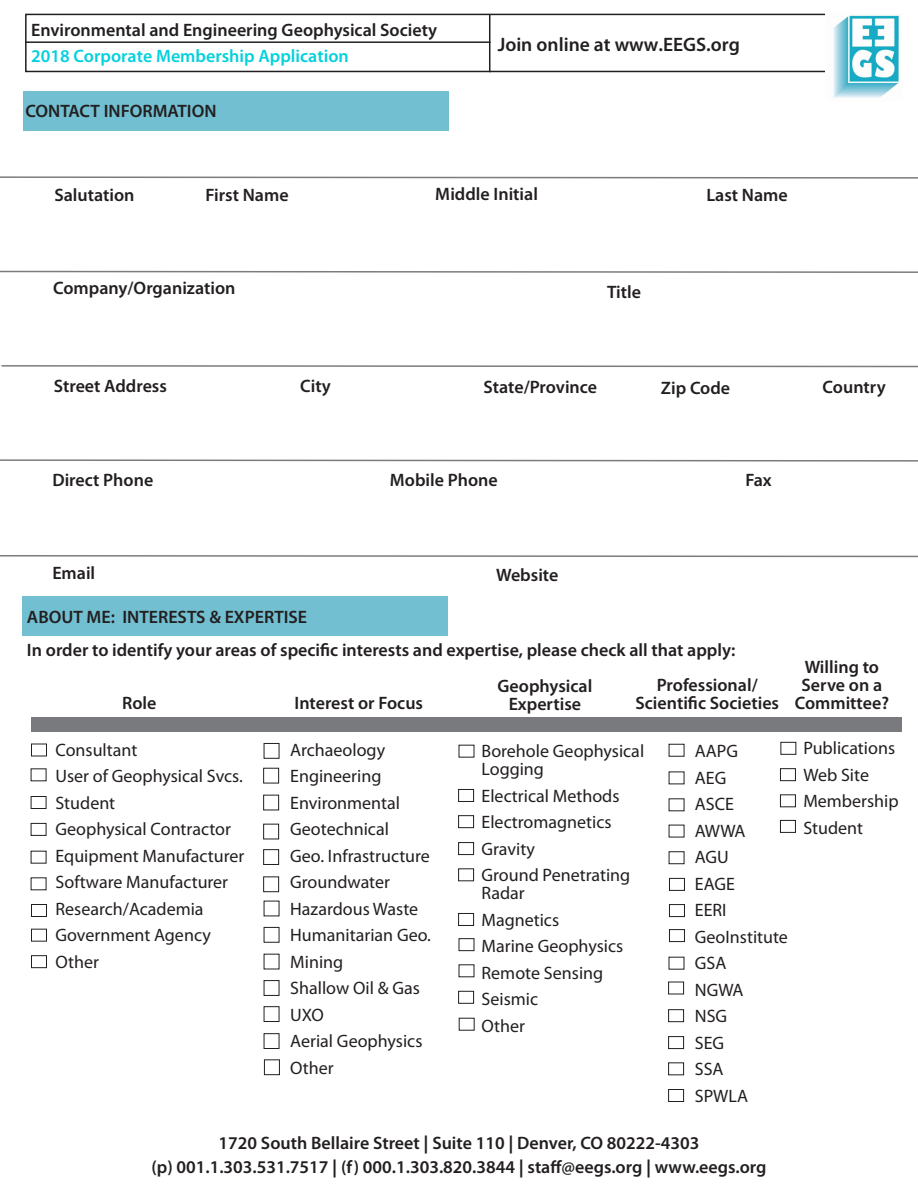
<style>
.page{position:relative;width:918px;height:1188px;background:#fff}
.page>*{position:absolute;margin:0;border:0;box-sizing:border-box;transform-origin:0 0}
.t1{font:600 19.5px "Myriad Pro";color:#231f20}
.Head{font:600 18px/18px "Myriad Pro";color:#231f20;text-align:center}
.Body_2{font:18px/18px "Myriad Pro";color:#231f20}
.t2{font:600 18px "Myriad Pro";color:#03d1dc}
.s1{color:#fff}
.s2{font-weight:700}
</style>
<div class="page">
<div style="left:25px;top:14px;width:827px;height:58px;border:2px solid #231f20"></div>
<img style="left:826px;top:14px;width:73px;height:84px">
<hr style="left:489px;top:15px;width:1px;height:57px;background:#231f20">
<hr style="left:25px;top:41px;width:465px;height:2px;background:#231f20">
<div style="left:22px;top:597px;width:426px;height:39px;background:#72bfd1"></div>
<div style="left:23px;top:92px;width:426px;height:39px;background:#72bfd1"></div>
<svg style="left:1px;top:365px;width:917px;height:3px"></svg>
<svg style="left:0;top:459px;width:918px;height:3px"></svg>
<svg style="left:0;top:270px;width:918px;height:3px"></svg>
<svg style="left:0;top:176px;width:918px;height:3px"></svg>
<svg style="left:0;top:555px;width:918px;height:3px"></svg>
<div style="left:31px;top:744px;width:16px;height:12px;border:1px solid #231f20"></div>
<div style="left:31px;top:929px;width:16px;height:12px;border:1px solid #231f20"></div>
<div style="left:31px;top:904px;width:16px;height:13px;border:1px solid #231f20"></div>
<div style="left:31px;top:823px;width:15px;height:13px;border:1px solid #231f20"></div>
<div style="left:31px;top:796px;width:15px;height:13px;border:1px solid #231f20"></div>
<div style="left:31px;top:955px;width:16px;height:13px;border:1px solid #231f20"></div>
<div style="left:668px;top:1089px;width:16px;height:13px;border:1px solid #231f20"></div>
<div style="left:668px;top:1063px;width:16px;height:12px;border:1px solid #231f20"></div>
<div style="left:668px;top:1036px;width:16px;height:13px;border:1px solid #231f20"></div>
<div style="left:668px;top:1009px;width:16px;height:13px;border:1px solid #231f20"></div>
<div style="left:668px;top:982px;width:16px;height:12px;border:1px solid #231f20"></div>
<div style="left:669px;top:904px;width:16px;height:13px;border:1px solid #231f20"></div>
<div style="left:669px;top:878px;width:16px;height:13px;border:1px solid #231f20"></div>
<div style="left:669px;top:852px;width:15px;height:12px;border:1px solid #231f20"></div>
<div style="left:669px;top:744px;width:15px;height:12px;border:1px solid #231f20"></div>
<div style="left:669px;top:929px;width:16px;height:13px;border:1px solid #231f20"></div>
<div style="left:459px;top:938px;width:15px;height:13px;border:1px solid #231f20"></div>
<div style="left:458px;top:913px;width:16px;height:13px;border:1px solid #231f20"></div>
<div style="left:458px;top:869px;width:16px;height:12px;border:1px solid #231f20"></div>
<div style="left:458px;top:842px;width:16px;height:13px;border:1px solid #231f20"></div>
<div style="left:458px;top:815px;width:16px;height:13px;border:1px solid #231f20"></div>
<div style="left:458px;top:789px;width:16px;height:13px;border:1px solid #231f20"></div>
<div style="left:780px;top:795px;width:16px;height:12px;border:1px solid #231f20"></div>
<div style="left:780px;top:768px;width:16px;height:13px;border:1px solid #231f20"></div>
<div style="left:781px;top:742px;width:15px;height:13px;border:1px solid #231f20"></div>
<div style="left:31px;top:717px;width:871px;height:15px;background:#787a7d"></div>
<div style="left:780px;top:820px;width:16px;height:13px;border:1px solid #231f20"></div>
<div style="left:264px;top:927px;width:15px;height:15px;border:1px solid #231f20"></div>
<div style="left:263px;top:877px;width:16px;height:15px;border:1px solid #231f20"></div>
<div style="left:263px;top:849px;width:16px;height:16px;border:1px solid #231f20"></div>
<div style="left:263px;top:824px;width:16px;height:15px;border:1px solid #231f20"></div>
<div style="left:263px;top:795px;width:16px;height:15px;border:1px solid #231f20"></div>
<div style="left:263px;top:768px;width:16px;height:15px;border:1px solid #231f20"></div>
<div style="left:264px;top:1033px;width:15px;height:16px;border:1px solid #231f20"></div>
<div style="left:264px;top:1006px;width:15px;height:16px;border:1px solid #231f20"></div>
<div style="left:264px;top:980px;width:15px;height:16px;border:1px solid #231f20"></div>
<div style="left:264px;top:1060px;width:16px;height:15px;border:1px solid #231f20"></div>
<div style="left:458px;top:991px;width:16px;height:12px;border:1px solid #231f20"></div>
<p class="Head" style="left:31px;top:20px;width:408px">Environmental and Engineering Geophysical Society</p>
<p class="t2" style="left:31px;top:45px;width:319px">2018 Corporate Membership Application</p>
<p class="Head" style="left:26px;top:102px;width:193px">CONTACT INFORMATION</p>
<p class="t1" style="left:498px;top:32px;width:244px">Join online at www.EEGS.org</p>
<p class="Head" style="left:45px;top:186px;width:91px"><span class="s1">S</span>Salutation</p>
<p class="Head" style="left:205px;top:186px;width:85px">First Name</p>
<p class="Head" style="left:426px;top:185px;width:114px"><span class="s1">S</span>Middle Initial</p>
<p class="Head" style="left:697px;top:186px;width:92px"><span class="s1">L</span>Last Name</p>
<p class="Head" style="left:45px;top:278px;width:192px"><span class="s1">L</span>Company/Organization</p>
<p class="Head" style="left:600px;top:283px;width:43px"><span class="s1">L</span>Title</p>
<p class="Head" style="left:45px;top:376px;width:124px"><span class="s1">L</span>Street Address</p>
<p class="Head" style="left:292px;top:377px;width:40px"><span class="s1">L</span>City</p>
<p class="Head" style="left:475px;top:377px;width:124px"><span class="s1">L</span>State/Province</p>
<p class="Head" style="left:652px;top:379px;width:80px"><span class="s1">L</span>Zip Code</p>
<p class="Head" style="left:814px;top:377px;width:73px"><span class="s1">L</span>Country</p>
<p class="Head" style="left:381px;top:471px;width:118px"><span class="s1">L</span>Mobile Phone</p>
<p class="Head" style="left:43px;top:471px;width:111px"><span class="s1">L</span>Direct Phone</p>
<p class="Head" style="left:736px;top:471px;width:37px"><span class="s1">L</span>Fax</p>
<p class="Head" style="left:43px;top:563px;width:53px"><span class="s1">L</span>Email</p>
<p class="Head" style="left:488px;top:566px;width:72px"><span class="s1">L</span>Website</p>
<p class="Head" style="left:27px;top:608px;width:282px">ABOUT ME: INTERESTS &amp; EXPERTISE</p>
<p class="Head" style="left:27px;top:641px;width:710px">In order to identify your areas of specific interests and expertise, please check all that apply:</p>
<p class="Head" style="left:795px;top:657px;width:96px">Willing to<br>Serve on a<br>Committee?</p>
<p class="Head" style="left:635px;top:676px;width:145px">Professional/<br>Scientific Societies</p>
<p class="Head" style="left:498px;top:676px;width:96px">Geophysical</p>
<p class="Head" style="left:122px;top:694px;width:36px">Role</p>
<p class="Head" style="left:295px;top:694px;width:130px">Interest or Focus</p>
<p class="Head" style="left:509px;top:694px;width:74px">Expertise</p>
<p class="Body_2" style="left:290px;top:741px;width:96px">Archaeology</p>
<p class="Body_2" style="left:290px;top:767px;width:93px">Engineering</p>
<p class="Body_2" style="left:290px;top:794px;width:111px">Environmental</p>
<p class="Body_2" style="left:290px;top:820px;width:100px">Geotechnical</p>
<p class="Body_2" style="left:290px;top:847px;width:141px">Geo. Infrastructure</p>
<p class="Body_2" style="left:290px;top:873px;width:101px">Groundwater</p>
<p class="Body_2" style="left:290px;top:900px;width:130px">Hazardous Waste</p>
<p class="Body_2" style="left:290px;top:926px;width:142px">Humanitarian Geo.</p>
<p class="Body_2" style="left:290px;top:953px;width:55px">Mining</p>
<p class="Body_2" style="left:290px;top:979px;width:131px">Shallow Oil &amp; Gas</p>
<p class="Body_2" style="left:290px;top:1006px;width:35px">UXO</p>
<p class="Body_2" style="left:290px;top:1032px;width:134px">Aerial Geophysics</p>
<p class="Body_2" style="left:290px;top:1059px;width:45px">Other</p>
<p class="Body_2" style="left:803px;top:739px;width:93px">Publications</p>
<p class="Body_2" style="left:803px;top:766px;width:67px">Web Site</p>
<p class="Body_2" style="left:803px;top:792px;width:97px">Membership</p>
<p class="Body_2" style="left:803px;top:818px;width:61px">Student</p>
<p class="Body_2" style="left:55px;top:741px;width:83px">Consultant</p>
<p class="Body_2" style="left:55px;top:767px;width:189px">User of Geophysical Svcs.</p>
<p class="Body_2" style="left:55px;top:794px;width:61px">Student</p>
<p class="Body_2" style="left:55px;top:820px;width:177px">Geophysical Contractor</p>
<p class="Body_2" style="left:55px;top:847px;width:190px">Equipment Manufacturer</p>
<p class="Body_2" style="left:55px;top:873px;width:174px">Software Manufacturer</p>
<p class="Body_2" style="left:55px;top:900px;width:150px">Research/Academia</p>
<p class="Body_2" style="left:55px;top:926px;width:157px">Government Agency</p>
<p class="Body_2" style="left:55px;top:953px;width:45px">Other</p>
<p class="Body_2" style="left:482px;top:742px;width:164px">Borehole Geophysical<br>Logging</p>
<p class="Body_2" style="left:482px;top:786px;width:140px">Electrical Methods</p>
<p class="Body_2" style="left:482px;top:813px;width:131px">Electromagnetics</p>
<p class="Body_2" style="left:482px;top:839px;width:55px">Gravity</p>
<p class="Body_2" style="left:482px;top:866px;width:150px">Ground Penetrating<br>Radar</p>
<p class="Body_2" style="left:482px;top:910px;width:79px">Magnetics</p>
<p class="Body_2" style="left:482px;top:937px;width:143px">Marine Geophysics</p>
<p class="Body_2" style="left:482px;top:963px;width:123px">Remote Sensing</p>
<p class="Body_2" style="left:482px;top:990px;width:58px">Seismic</p>
<p class="Body_2" style="left:482px;top:1016px;width:45px">Other</p>
<p class="Body_2" style="left:695px;top:742px;width:45px">AAPG</p>
<p class="Body_2" style="left:695px;top:769px;width:33px">AEG</p>
<p class="Body_2" style="left:695px;top:795px;width:41px">ASCE</p>
<p class="Body_2" style="left:695px;top:821px;width:52px">AWWA</p>
<p class="Body_2" style="left:695px;top:848px;width:36px">AGU</p>
<p class="Body_2" style="left:695px;top:874px;width:42px">EAGE</p>
<p class="Body_2" style="left:695px;top:901px;width:33px">EERI</p>
<p class="Body_2" style="left:695px;top:927px;width:95px">GeoInstitute</p>
<p class="Body_2" style="left:695px;top:954px;width:33px">GSA</p>
<p class="Body_2" style="left:695px;top:980px;width:50px">NGWA</p>
<p class="Body_2" style="left:695px;top:1007px;width:34px">NSG</p>
<p class="Body_2" style="left:695px;top:1033px;width:31px">SEG</p>
<p class="Body_2" style="left:695px;top:1060px;width:30px">SSA</p>
<p class="Body_2" style="left:695px;top:1086px;width:55px">SPWLA</p>
<p class="Head" style="left:219px;top:1133px;width:482px">1720 South Bellaire Street <span class="s2">|</span> Suite 110 <span class="s2">|</span> Denver, CO 80222-4303</p>
<p class="Head" style="left:152px;top:1157px;width:616px">(p) 001.1.303.531.7517 <span class="s2">|</span> (f) 000.1.303.820.3844 <span class="s2">|</span> staff@eegs.org <span class="s2">|</span> www.eegs.org</p>
</div>
